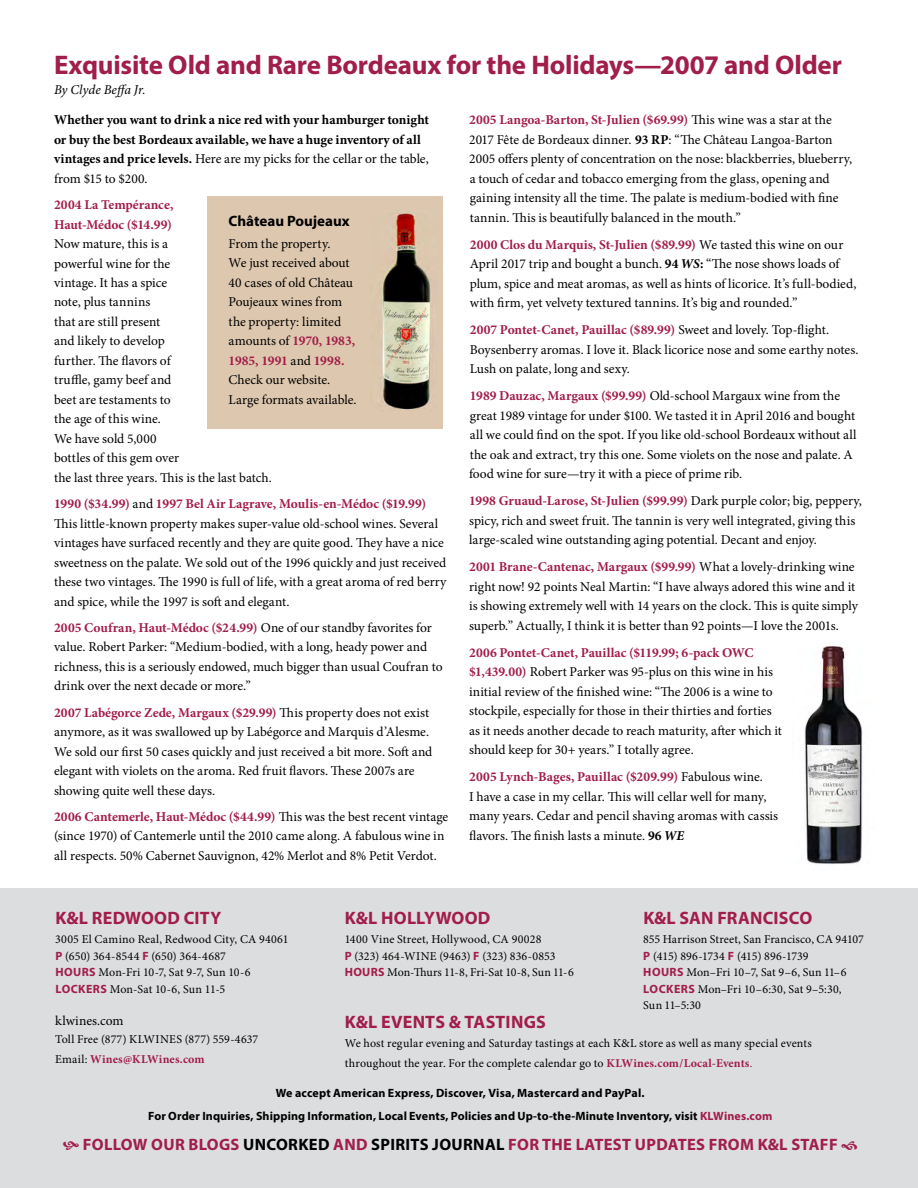
<style>
.page{position:relative;width:918px;height:1188px;background:#fff}
.page>*{position:absolute;margin:0;border:0;box-sizing:border-box;transform-origin:0 0}
.t1{font:700 27px "Myriad Pro";letter-spacing:-.01em;color:#a11d4a}
.t2{font:700 18px "Myriad Pro";letter-spacing:.01em;color:#a11d4a}
.t3{font:700 16.5px "Myriad Pro";letter-spacing:.02em;color:#a11d4a}
.t4{font:700 15px "Myriad Pro";color:#000}
.t5{font:13.5px/19.5px "Minion Pro";color:#000}
.t6{font:700 13.5px/19.5px "Minion Pro";letter-spacing:-.005em;color:#000}
.t7{font:700 13.5px/19.5px "Minion Pro";letter-spacing:-.005em;color:#a11d4a}
.t8{font:italic 13.5px "Minion Pro";color:#000}
.t9{font:12px/16.5px "Minion Pro";letter-spacing:.01em;color:#000}
.t10{font:700 12px "Myriad Pro";letter-spacing:.01em;color:#000}
.s1{font-weight:400}
.s2{font-weight:700;color:#a11d4a}
.s3{font-weight:700}
.s4{font-weight:700;font-style:italic}
.s5{font-family:"Myriad Pro";font-weight:700;color:#a11d4a}
.s6{color:#a11d4a}
.s7{color:#000}
</style>
<div class="page">
<div style="left:207px;top:197px;width:236px;height:232px;background:#ddc7ae"></div>
<img style="left:381px;top:212px;width:51px;height:198px">
<img style="left:805px;top:646px;width:58px;height:218px">
<div style="left:0;top:889px;width:918px;height:299px;background:#dcddde"></div>
<h1 class="t1" style="left:54px;top:48px;width:789px">Exquisite Old and Rare Bordeaux for the Holidays—2007 and Older</h1>
<p class="t8" style="left:54px;top:80px;width:93px">By Clyde Beffa Jr.</p>
<p class="t6" style="left:54px;top:110px;width:377px">Whether you want to drink a nice red with your hamburger tonight or buy the best Bordeaux available, we have a huge inventory of all vintages and price levels. <span class="s1">Here are my picks for the cellar or the table, from $15 to $200.</span></p>
<p class="t7" style="left:54px;top:195px;width:121px">2004 La Tempérance,<br>Haut-Médoc ($14.99)</p>
<p class="t5" style="left:54px;top:234px;width:219px">Now mature, this is a<br>powerful wine for the<br>vintage. It has a spice<br>note, plus tannins<br>that are still present<br>and likely to develop<br>further. The flavors of<br>truffle, gamy beef and<br>beet are testaments to<br>the age of this wine.<br>We have sold 5,000<br>bottles of this gem over<br>the last three years. This is the last batch.</p>
<p class="t5" style="left:54px;top:494px;width:394px"><span class="s2">1990 ($34.99)</span> and <span class="s2">1997 Bel Air Lagrave, Moulis-en-Médoc ($19.99)<br></span>This little-known property makes super-value old-school wines. Several vintages have surfaced recently and they are quite good. They have a nice sweetness on the palate. We sold out of the 1996 quickly and just received these two vintages. The 1990 is full of life, with a great aroma of red berry and spice, while the 1997 is soft and elegant.</p>
<p class="t5" style="left:54px;top:618px;width:390px"><span class="s2">2005 Coufran, Haut-Médoc ($24.99)</span> One of our standby favorites for value. Robert Parker: “Medium-bodied, with a long, heady power and richness, this is a seriously endowed, much bigger than usual Coufran to drink over the next decade or more.”</p>
<p class="t5" style="left:54px;top:703px;width:380px"><span class="s2">2007 Labégorce Zede, Margaux ($29.99)</span> This property does not exist anymore, as it was swallowed up by Labégorce and Marquis d’Alesme.<br>We sold our first 50 cases quickly and just received a bit more. Soft and elegant with violets on the aroma. Red fruit flavors. These 2007s are showing quite well these days.</p>
<p class="t5" style="left:54px;top:807px;width:396px"><span class="s2">2006 Cantemerle, Haut-Médoc ($44.99)</span> This was the best recent vintage (since 1970) of Cantemerle until the 2010 came along. A fabulous wine in all respects. 50% Cabernet Sauvignon, 42% Merlot and 8% Petit Verdot.</p>
<p class="t4" style="left:229px;top:211px;width:123px">Château Poujeaux</p>
<p class="t5" style="left:229px;top:234px;width:129px">From the property.<br>We just received about<br>40 cases of old Château<br>Poujeaux wines from the property: limited amounts of <span class="s2">1970, 1983,<br>1985, 1991</span> and <span class="s2">1998.<br></span>Check our website.<br>Large formats available.</p>
<p class="t5" style="left:469px;top:110px;width:385px"><span class="s2">2005 Langoa-Barton, St-Julien ($69.99)</span> This wine was a star at the 2017 Fête de Bordeaux dinner. <span class="s3">93 RP</span>: “The Château Langoa-Barton 2005 offers plenty of concentration on the nose: blackberries, blueberry, a touch of cedar and tobacco emerging from the glass, opening and gaining intensity all the time. The palate is medium-bodied with fine tannin. This is beautifully balanced in the mouth.”</p>
<p class="t5" style="left:470px;top:235px;width:388px"><span class="s2">2000 Clos du Marquis, St-Julien ($89.99)</span> We tasted this wine on our April 2017 trip and bought a bunch. <span class="s3">94</span> <span class="s4">WS</span><span class="s3">:</span> “The nose shows loads of plum, spice and meat aromas, as well as hints of licorice. It’s full-bodied, with firm, yet velvety textured tannins. It’s big and rounded.”</p>
<p class="t5" style="left:470px;top:320px;width:390px"><span class="s2">2007 Pontet-Canet, Pauillac ($89.99)</span> Sweet and lovely. Top-flight.<br>Boysenberry aromas. I love it. Black licorice nose and some earthy notes.<br>Lush on palate, long and sexy.</p>
<p class="t5" style="left:469px;top:386px;width:389px"><span class="s2">1989 Dauzac, Margaux ($99.99)</span> Old-school Margaux wine from the great 1989 vintage for under $100. We tasted it in April 2016 and bought all we could find on the spot. If you like old-school Bordeaux without all the oak and extract, try this one. Some violets on the nose and palate. A food wine for sure—try it with a piece of prime rib.</p>
<p class="t5" style="left:469px;top:491px;width:394px"><span class="s2">1998 Gruaud-Larose, St-Julien ($99.99)</span> Dark purple color; big, peppery, spicy, rich and sweet fruit. The tannin is very well integrated, giving this large-scaled wine outstanding aging potential. Decant and enjoy.</p>
<p class="t5" style="left:469px;top:557px;width:390px"><span class="s2">2001 Brane-Cantenac, Margaux ($99.99)</span> What a lovely-drinking wine right now! 92 points Neal Martin: “I have always adored this wine and it is showing extremely well with 14 years on the clock. This is quite simply superb.” Actually, I think it is better than 92 points—I love the 2001s.</p>
<p class="t5" style="left:469px;top:643px;width:314px"><span class="s2">2006 Pontet-Canet, Pauillac ($119.99; 6-pack OWC $1,439.00)</span> Robert Parker was 95-plus on this wine in his initial review of the finished wine: “The 2006 is a wine to stockpile, especially for those in their thirties and forties as it needs another decade to reach maturity, after which it should keep for 30+ years.” I totally agree.</p>
<p class="t5" style="left:469px;top:767px;width:311px"><span class="s2">2005 Lynch-Bages, Pauillac ($209.99)</span> Fabulous wine.<br>I have a case in my cellar. This will cellar well for many, many years. Cedar and pencil shaving aromas with cassis flavors. The finish lasts a minute. <span class="s3">96</span> <span class="s4">WE</span></p>
<h2 class="t2" style="left:55px;top:907px;width:167px">K&amp;L REDWOOD CITY</h2>
<p class="t9" style="left:55px;top:931px;width:235px">3005 El Camino Real, Redwood City, CA 94061<br><span class="s5">P</span> (650) 364-8544 <span class="s5">F</span> (650) 364-4687<br><span class="s5">HOURS</span> Mon-Fri 10-7, Sat 9-7, Sun 10-6<br><span class="s5">LOCKERS</span> Mon-Sat 10-6, Sun 11-5</p>
<p class="t5" style="left:55px;top:1011px;width:70px">klwines.com</p>
<p class="t9" style="left:55px;top:1030px;width:205px;line-height:19.5px">Toll Free (877) KLWINES (877) 559-4637<br>Email: <span class="s2">Wines@KLWines.com</span></p>
<h2 class="t2" style="left:345px;top:907px;width:147px">K&amp;L HOLLYWOOD</h2>
<p class="t9" style="left:345px;top:931px;width:231px">1400 Vine Street, Hollywood, CA 90028<br><span class="s5">P</span> (323) 464-WINE (9463) <span class="s5">F</span> (323) 836-0853<br><span class="s5">HOURS</span> Mon-Thurs 11-8, Fri-Sat 10-8, Sun 11-6</p>
<h2 class="t2" style="left:643px;top:907px;width:170px">K&amp;L SAN FRANCISCO</h2>
<p class="t9" style="left:643px;top:931px;width:222px">855 Harrison Street, San Francisco, CA 94107<br><span class="s5">P</span> (415) 896-1734 <span class="s5">F</span> (415) 896-1739<br><span class="s5">HOURS</span> Mon–Fri 10–7, Sat 9–6, Sun 11–6<br><span class="s5">LOCKERS</span> Mon–Fri 10–6:30, Sat 9–5:30,<br>Sun 11–5:30</p>
<h2 class="t2" style="left:345px;top:1011px;width:202px">K&amp;L EVENTS &amp; TASTINGS</h2>
<p class="t9" style="left:345px;top:1034px;width:469px;line-height:19.5px">We host regular evening and Saturday tastings at each K&amp;L store as well as many special events throughout the year. For the complete calendar go to <span class="s2">KLWines.com/Local-Events</span><span class="s6">.</span></p>
<p class="t10" style="left:276px;top:1085px;width:370px">We accept American Express, Discover, Visa, Mastercard and PayPal.</p>
<p class="t10" style="left:148px;top:1109px;width:626px">For Order Inquiries, Shipping Information, Local Events, Policies and Up-to-the-Minute Inventory, visit <span class="s6">KLWines.com</span></p>
<p class="t3" style="left:83px;top:1133px;width:756px">FOLLOW OUR BLOGS <span class="s7">UNCORKED</span> AND <span class="s7">SPIRITS JOURNAL</span> FOR THE LATEST UPDATES FROM K&amp;L STAFF</p>
</div>
